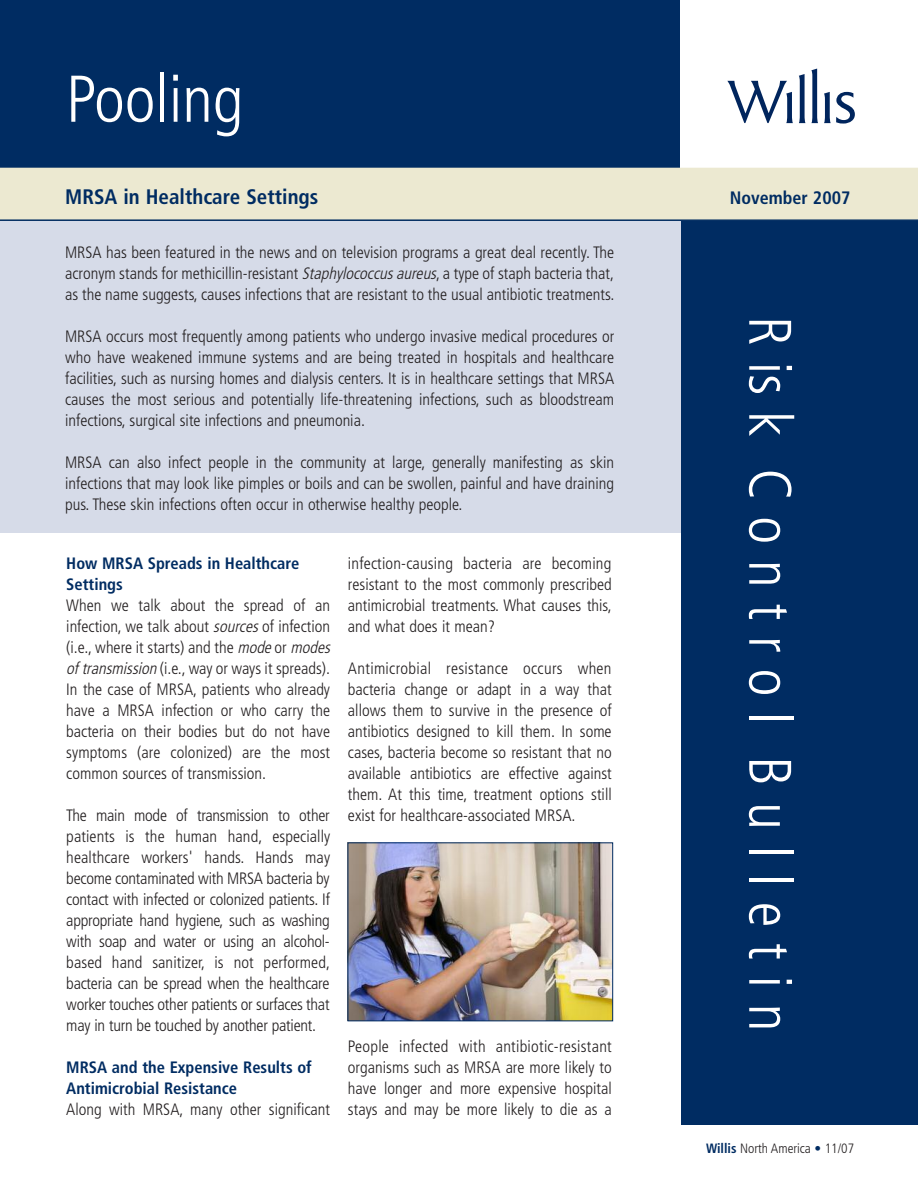
<style>
.page{position:relative;width:918px;height:1188px;background:#fff}
.page>*{position:absolute;margin:0;border:0;box-sizing:border-box;transform-origin:0 0}
.t1{font:300 condensed 66px "Frutiger";color:#fff}
.t2{font:300 condensed 60px "Frutiger";letter-spacing:.265em;color:#fff}
.t3{font:700 condensed 21px "Frutiger";color:#002c62}
.t4{font:700 condensed 18px "Frutiger";color:#002c62}
.t5{font:300 condensed 16.5px/21px "Frutiger";color:#231f20;text-align:justify}
.t6{font:700 condensed 16.5px/21px "Frutiger";color:#002c62}
.t7{font:300 condensed 13.5px "Frutiger";color:#231f20}
.s1{font-style:italic}
.s2{font-weight:700;color:#002c62}
.s3{color:#002c62}
</style>
<div class="page">
<div style="left:0;top:220px;width:918px;height:312px;background:#d6dbe8"></div>
<div style="left:681px;top:219px;width:237px;height:905px;background:#002c62"></div>
<div style="left:0;top:0;width:680px;height:183px;background:#002c62"></div>
<div style="left:0;top:168px;width:918px;height:53px;background:#ece9d1"></div>
<svg style="left:799px;top:74px;width:6px;height:49px"></svg>
<svg style="left:811px;top:69px;width:7px;height:54px"></svg>
<svg style="left:727px;top:81px;width:66px;height:42px"></svg>
<svg style="left:824px;top:92px;width:31px;height:32px"></svg>
<hr style="left:0;top:219px;width:918px;height:2px;background:#002c62">
<img style="left:350px;top:844px;width:261px;height:175px">
<div style="left:348px;top:842px;width:265px;height:179px;border:1px solid #002c62"></div>
<h1 class="t1" style="left:66px;top:72px;width:179px">Pooling</h1>
<p class="t3" style="left:65px;top:188px;width:255px">MRSA in Healthcare Settings</p>
<p class="t4" style="left:730px;top:190px;width:122px">November 2007</p>
<p class="t5" style="left:65px;top:244px;width:551px">MRSA has been featured in the news and on television programs a great deal recently. The acronym stands for methicillin-resistant <span class="s1">Staphylococcusaureus</span>, a type of staph bacteria that, as the name suggests, causes infections that are resistant to the usual antibiotic treatments.</p>
<p class="t5" style="left:65px;top:328px;width:551px">MRSA occurs most frequently among patients who undergo invasive medical procedures or who have weakened immune systems and are being treated in hospitals and healthcare facilities, such as nursing homes and dialysis centers. It is in healthcare settings that MRSA causes the most serious and potentially life-threatening infections, such as bloodstream infections, surgical site infections and pneumonia.</p>
<p class="t5" style="left:65px;top:454px;width:551px">MRSA can also infect people in the community at large, generally manifesting as skin infections that may look like pimples or boils and can be swollen, painful and have draining pus. These skin infections often occur in otherwise healthy people.</p>
<p class="t6" style="left:66px;top:554px;width:235px">How MRSA Spreads in Healthcare<br>Settings</p>
<p class="t5" style="left:66px;top:596px;width:269px;text-align:left">When we talk about the spread of an infection, we talk about <span class="s1">sources</span>of infection (i.e., where it starts) and the <span class="s1">mode</span>or <span class="s1">modes of transmission</span>(i.e., way or ways it spreads).<br>In the case of MRSA, patients who already have a MRSA infection or who carry the bacteria on their bodies but do not have symptoms (are colonized) are the most common sources of transmission.</p>
<p class="t5" style="left:66px;top:806px;width:265px">The main mode of transmission to other patients is the human hand, especially healthcare workers' hands. Hands may become contaminated with MRSA bacteria by contact with infected or colonized patients. If appropriate hand hygiene, such as washing with soap and water or using an alcohol&shy;based hand sanitizer, is not performed, bacteria can be spread when the healthcare worker touches other patients or surfaces that may in turn be touched by another patient.</p>
<p class="t6" style="left:66px;top:1058px;width:247px">MRSA and the Expensive Results of<br>Antimicrobial Resistance</p>
<p class="t5" style="left:66px;top:1100px;width:265px">Along with MRSA, many other significant</p>
<p class="t5" style="left:348px;top:554px;width:265px">infection-causing bacteria are becoming resistant to the most commonly prescribed antimicrobial treatments. What causes this, and what does it mean?</p>
<p class="t5" style="left:348px;top:659px;width:265px">Antimicrobial resistance occurs when bacteria change or adapt in a way that allows them to survive in the presence of antibiotics designed to kill them. In some cases, bacteria become so resistant that no available antibiotics are effective against them. At this time, treatment options still exist for healthcare-associated MRSA.</p>
<p class="t5" style="left:348px;top:1037px;width:265px">People infected with antibiotic-resistant organisms such as MRSA are more likely to have longer and more expensive hospital stays and may be more likely to die as a</p>
<h2 class="t2" style="left:794px;top:316px;width:717px;rotate:90deg">Risk Control Bulletin</h2>
<p class="t7" style="left:706px;top:1143px;width:150px"><span class="s2">Willis</span> North America <span class="s3">•</span> 11/07</p>
</div>
